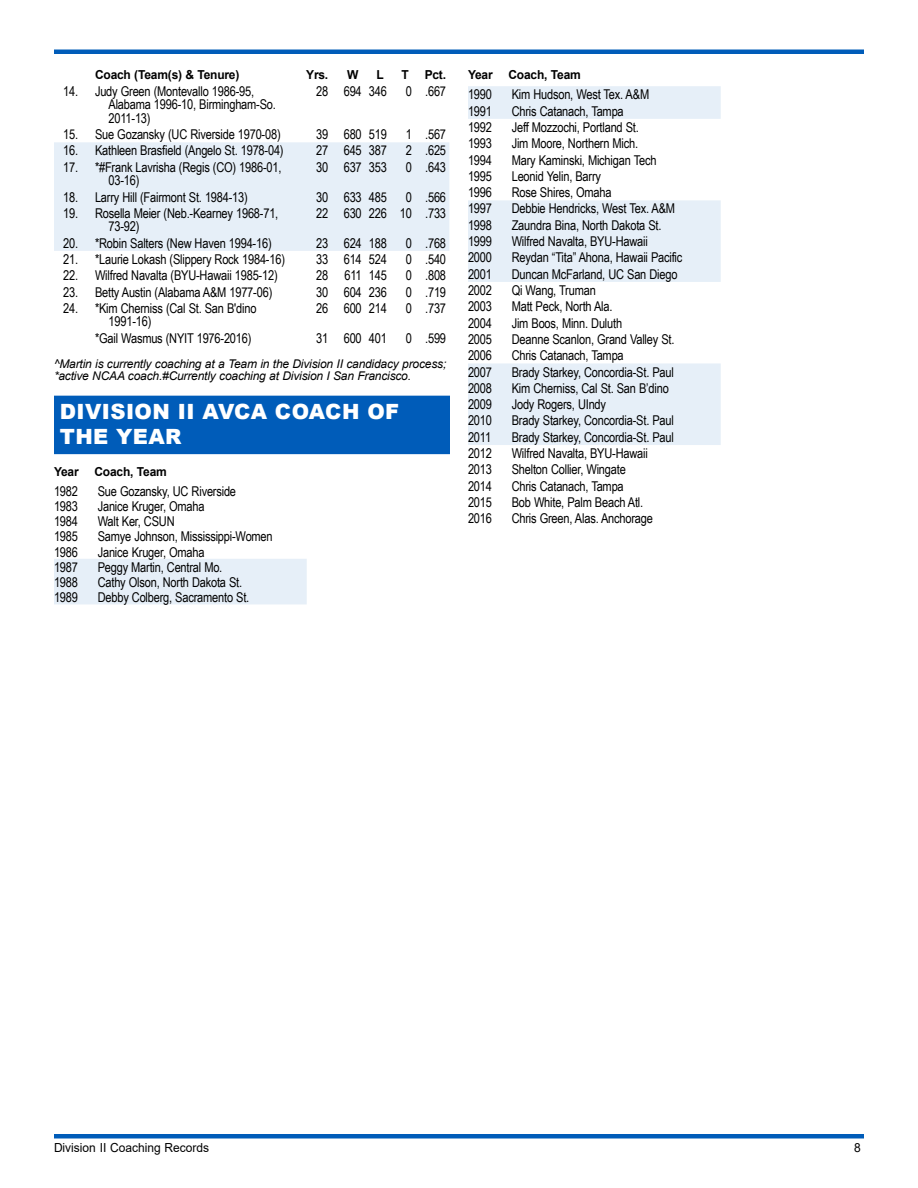
<style>
.page{position:relative;width:918px;height:1188px;background:#fff}
.page>*{position:absolute;margin:0;border:0;box-sizing:border-box;transform-origin:0 0}
.t1{font:900 21px/25.5px "Arial";letter-spacing:.02em;color:#fff}
.t2{font:13.5px/13.5px "Arial Narrow";letter-spacing:-.015em;color:#000}
.t3{font:12.45px "Arial";color:#000;scale:.96 1}
.t4{font:700 12.3px "Arial";letter-spacing:-.015em;color:#000}
.t5{font:italic 12px/12px "Arial";letter-spacing:-.015em;color:#000}
</style>
<div class="page">
<hr style="left:54px;top:1134px;width:810px;height:4px;background:#005cb9">
<hr style="left:54px;top:50px;width:810px;height:4px;background:#005cb9">
<div style="left:54px;top:396px;width:396px;height:30px;background:#005cb9"></div>
<div style="left:54px;top:424px;width:396px;height:30px;background:#005cb9"></div>
<div style="left:54px;top:142px;width:395px;height:109px;background:#e6eff8"></div>
<div style="left:54px;top:559px;width:253px;height:45px;background:#e6eff8"></div>
<svg style="left:468px;top:86px;width:253px;height:359px;fill:#e6eff8"></svg>
<p class="t4" style="left:95px;top:66px;width:146px">Coach (Team(s) &amp; Tenure)</p>
<p class="t4" style="left:306px;top:66px;width:24px">Yrs.</p>
<p class="t4" style="left:347px;top:66px;width:13px">W</p>
<p class="t4" style="left:377px;top:66px;width:9px">L</p>
<p class="t4" style="left:401px;top:66px;width:9px">T</p>
<p class="t4" style="left:425px;top:66px;width:23px">Pct.</p>
<p class="t2" style="left:109px;top:84px;width:169px;text-indent:-45px">14. Judy Green (Montevallo 1986-95,<br>Alabama 1996-10, Birmingham-So.<br>2011-13)</p>
<p class="t2" style="left:316px;top:84px;width:72px">28 694 346</p>
<p class="t2" style="left:406px;top:84px;width:42px">0 .667</p>
<p class="t2" style="left:63px;top:127px;width:219px">15. Sue Gozansky (UC Riverside 1970-08)</p>
<p class="t2" style="left:316px;top:127px;width:72px">39 680 519</p>
<p class="t2" style="left:406px;top:127px;width:42px">1 .567</p>
<p class="t2" style="left:63px;top:143px;width:222px">16. Kathleen Brasfield (Angelo St. 1978-04)</p>
<p class="t2" style="left:316px;top:143px;width:72px">27 645 387</p>
<p class="t2" style="left:406px;top:143px;width:42px">2 .625</p>
<p class="t2" style="left:109px;top:160px;width:175px;text-indent:-45px">17. *#Frank Lavrisha (Regis (CO) 1986-01,<br>03-16)</p>
<p class="t2" style="left:316px;top:160px;width:72px">30 637 353</p>
<p class="t2" style="left:406px;top:160px;width:42px">0 .643</p>
<p class="t2" style="left:63px;top:190px;width:186px">18. Larry Hill (Fairmont St. 1984-13)</p>
<p class="t2" style="left:316px;top:190px;width:72px">30 633 485</p>
<p class="t2" style="left:406px;top:190px;width:42px">0 .566</p>
<p class="t2" style="left:109px;top:206px;width:171px;text-indent:-45px">19. Rosella Meier (Neb.-Kearney 1968-71,<br>73-92)</p>
<p class="t2" style="left:316px;top:206px;width:131px">22 630 226 10 .733</p>
<p class="t2" style="left:63px;top:236px;width:210px">20. *Robin Salters (New Haven 1994-16)</p>
<p class="t2" style="left:316px;top:236px;width:72px">23 624 188</p>
<p class="t2" style="left:406px;top:236px;width:42px">0 .768</p>
<p class="t2" style="left:63px;top:252px;width:223px">21. *Laurie Lokash (Slippery Rock 1984-16)</p>
<p class="t2" style="left:316px;top:252px;width:72px">33 614 524</p>
<p class="t2" style="left:406px;top:252px;width:42px">0 .540</p>
<p class="t2" style="left:63px;top:268px;width:216px">22. Wilfred Navalta (BYU-Hawaii 1985-12)</p>
<p class="t2" style="left:316px;top:268px;width:72px">28 611 145</p>
<p class="t2" style="left:406px;top:268px;width:42px">0 .808</p>
<p class="t2" style="left:63px;top:285px;width:211px">23. Betty Austin (Alabama A&amp;M 1977-06)</p>
<p class="t2" style="left:316px;top:285px;width:72px">30 604 236</p>
<p class="t2" style="left:406px;top:285px;width:42px">0 .719</p>
<p class="t2" style="left:109px;top:301px;width:149px;text-indent:-45px">24. *Kim Cherniss (Cal St. San B'dino<br>1991-16)</p>
<p class="t2" style="left:316px;top:301px;width:72px">26 600 214</p>
<p class="t2" style="left:406px;top:301px;width:42px">0 .737</p>
<p class="t2" style="left:95px;top:331px;width:158px">*Gail Wasmus (NYIT 1976-2016)</p>
<p class="t2" style="left:316px;top:331px;width:72px">31 600 401</p>
<p class="t2" style="left:406px;top:331px;width:42px">0 .599</p>
<p class="t5" style="left:54px;top:358px;width:394px">^Martin is currently coaching at a Team in the Division II candidacy process; *active NCAA coach.#Currently coaching at Division I San Francisco.</p>
<h1 class="t1" style="left:60px;top:398px;width:341px">DIVISION II AVCA COACH OF<br>THE YEAR</h1>
<p class="t4" style="left:54px;top:463px;width:26px">Year</p>
<p class="t4" style="left:94px;top:463px;width:74px">Coach, Team</p>
<p class="t2" style="left:54px;top:484px;width:26px">1982</p>
<p class="t2" style="left:98px;top:484px;width:140px">Sue Gozansky, UC Riverside</p>
<p class="t2" style="left:54px;top:499px;width:26px">1983</p>
<p class="t2" style="left:98px;top:499px;width:108px">Janice Kruger, Omaha</p>
<p class="t2" style="left:54px;top:514px;width:26px">1984</p>
<p class="t2" style="left:98px;top:514px;width:78px">Walt Ker, CSUN</p>
<p class="t2" style="left:54px;top:529px;width:26px">1985</p>
<p class="t2" style="left:98px;top:529px;width:177px">Samye Johnson, Mississippi-Women</p>
<p class="t2" style="left:54px;top:545px;width:26px">1986</p>
<p class="t2" style="left:98px;top:545px;width:108px">Janice Kruger, Omaha</p>
<p class="t2" style="left:54px;top:560px;width:26px">1987</p>
<p class="t2" style="left:98px;top:560px;width:126px">Peggy Martin, Central Mo.</p>
<p class="t2" style="left:54px;top:575px;width:26px">1988</p>
<p class="t2" style="left:98px;top:575px;width:146px">Cathy Olson, North Dakota St.</p>
<p class="t2" style="left:54px;top:590px;width:26px">1989</p>
<p class="t2" style="left:98px;top:590px;width:153px">Debby Colberg, Sacramento St.</p>
<p class="t4" style="left:468px;top:66px;width:26px">Year</p>
<p class="t4" style="left:508px;top:66px;width:74px">Coach, Team</p>
<p class="t2" style="left:468px;top:87px;width:26px">1990</p>
<p class="t2" style="left:512px;top:87px;width:139px">Kim Hudson, West Tex. A&amp;M</p>
<p class="t2" style="left:468px;top:104px;width:26px">1991</p>
<p class="t2" style="left:512px;top:104px;width:114px">Chris Catanach, Tampa</p>
<p class="t2" style="left:468px;top:120px;width:26px">1992</p>
<p class="t2" style="left:512px;top:120px;width:129px">Jeff Mozzochi, Portland St.</p>
<p class="t2" style="left:468px;top:136px;width:26px">1993</p>
<p class="t2" style="left:512px;top:136px;width:128px">Jim Moore, Northern Mich.</p>
<p class="t2" style="left:468px;top:153px;width:26px">1994</p>
<p class="t2" style="left:512px;top:153px;width:146px">Mary Kaminski, Michigan Tech</p>
<p class="t2" style="left:468px;top:169px;width:26px">1995</p>
<p class="t2" style="left:512px;top:169px;width:91px">Leonid Yelin, Barry</p>
<p class="t2" style="left:468px;top:185px;width:26px">1996</p>
<p class="t2" style="left:512px;top:185px;width:101px">Rose Shires, Omaha</p>
<p class="t2" style="left:468px;top:201px;width:26px">1997</p>
<p class="t2" style="left:512px;top:201px;width:165px">Debbie Hendricks, West Tex. A&amp;M</p>
<p class="t2" style="left:468px;top:218px;width:26px">1998</p>
<p class="t2" style="left:512px;top:218px;width:151px">Zaundra Bina, North Dakota St.</p>
<p class="t2" style="left:468px;top:234px;width:26px">1999</p>
<p class="t2" style="left:512px;top:234px;width:138px">Wilfred Navalta, BYU-Hawaii</p>
<p class="t2" style="left:468px;top:250px;width:26px">2000</p>
<p class="t2" style="left:512px;top:250px;width:172px">Reydan “Tita” Ahona, Hawaii Pacific</p>
<p class="t2" style="left:468px;top:267px;width:26px">2001</p>
<p class="t2" style="left:512px;top:267px;width:167px">Duncan McFarland, UC San Diego</p>
<p class="t2" style="left:468px;top:283px;width:26px">2002</p>
<p class="t2" style="left:512px;top:283px;width:86px">Qi Wang, Truman</p>
<p class="t2" style="left:468px;top:299px;width:26px">2003</p>
<p class="t2" style="left:512px;top:299px;width:102px">Matt Peck, North Ala.</p>
<p class="t2" style="left:468px;top:316px;width:26px">2004</p>
<p class="t2" style="left:512px;top:316px;width:112px">Jim Boos, Minn. Duluth</p>
<p class="t2" style="left:468px;top:332px;width:26px">2005</p>
<p class="t2" style="left:512px;top:332px;width:164px">Deanne Scanlon, Grand Valley St.</p>
<p class="t2" style="left:468px;top:348px;width:26px">2006</p>
<p class="t2" style="left:512px;top:348px;width:114px">Chris Catanach, Tampa</p>
<p class="t2" style="left:468px;top:365px;width:26px">2007</p>
<p class="t2" style="left:512px;top:365px;width:164px">Brady Starkey, Concordia-St. Paul</p>
<p class="t2" style="left:468px;top:381px;width:26px">2008</p>
<p class="t2" style="left:512px;top:381px;width:159px">Kim Cherniss, Cal St. San B’dino</p>
<p class="t2" style="left:468px;top:397px;width:26px">2009</p>
<p class="t2" style="left:512px;top:397px;width:96px">Jody Rogers, UIndy</p>
<p class="t2" style="left:468px;top:413px;width:26px">2010</p>
<p class="t2" style="left:512px;top:413px;width:164px">Brady Starkey, Concordia-St. Paul</p>
<p class="t2" style="left:468px;top:430px;width:25px">2011</p>
<p class="t2" style="left:512px;top:430px;width:164px">Brady Starkey, Concordia-St. Paul</p>
<p class="t2" style="left:468px;top:446px;width:26px">2012</p>
<p class="t2" style="left:512px;top:446px;width:138px">Wilfred Navalta, BYU-Hawaii</p>
<p class="t2" style="left:468px;top:462px;width:26px">2013</p>
<p class="t2" style="left:512px;top:462px;width:116px">Shelton Collier, Wingate</p>
<p class="t2" style="left:468px;top:479px;width:26px">2014</p>
<p class="t2" style="left:512px;top:479px;width:114px">Chris Catanach, Tampa</p>
<p class="t2" style="left:468px;top:495px;width:26px">2015</p>
<p class="t2" style="left:512px;top:495px;width:133px">Bob White, Palm Beach Atl.</p>
<p class="t2" style="left:468px;top:511px;width:26px">2016</p>
<p class="t2" style="left:512px;top:511px;width:143px">Chris Green, Alas. Anchorage</p>
<p class="t3" style="left:54px;top:1139px;width:163px">Division II Coaching Records</p>
<p class="t3" style="left:854px;top:1139px;width:8px">8</p>
</div>
